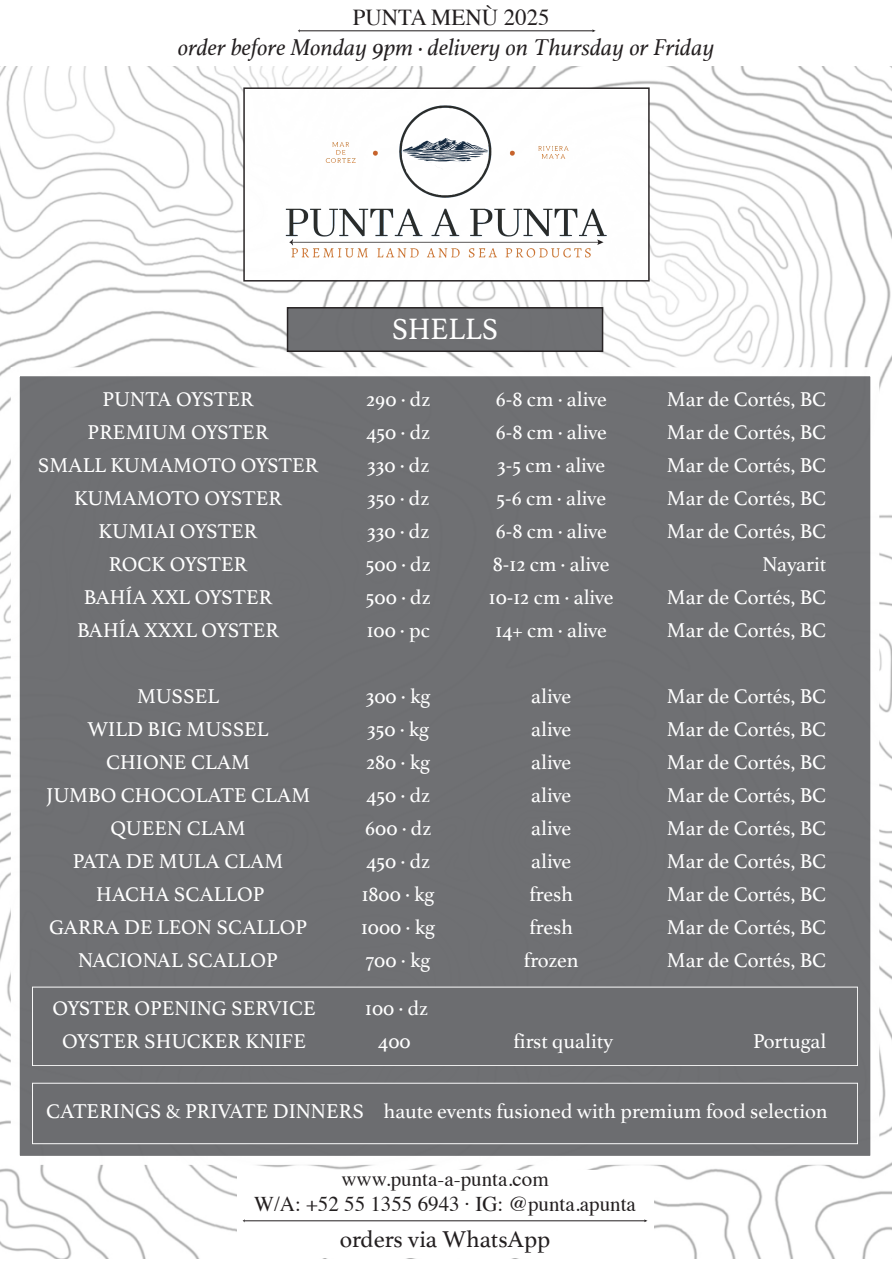
<style>
.page{position:relative;width:893px;height:1263px;background:#fff}
.page>*{position:absolute;margin:0;border:0;box-sizing:border-box;transform-origin:0 0}
.t1{font:30.9px "Athelas";color:#fff}
.t2{font:italic 24px "Athelas";color:#231f20}
.t3{font:24px "Athelas";color:#231f20}
.t4{font:22.8px "Times";color:#231f20}
.t5{font:21px/33px "Athelas";color:#fff;text-align:center}
.t6{font:21px/25.2px "Times";color:#231f20;text-align:center}
</style>
<div class="page">
<img style="left:0;top:66px;width:891px;height:1192px">
<div style="left:243px;top:87px;width:407px;height:195px;background:#fff;border:2px solid #231f20"></div>
<img style="left:285px;top:105px;width:322px;height:153px">
<div style="left:287px;top:307px;width:316px;height:45px;background:#6c6d70;border:2px solid #231f20"></div>
<div style="left:237px;top:1170px;width:416px;height:88px;background:#fff"></div>
<hr style="left:244px;top:1220px;width:401px;height:1px;background:#231f20">
<hr style="left:299px;top:31px;width:294px;height:1px;background:#231f20">
<div style="left:11px;top:367px;width:868px;height:798px;background:#6c6d70;border:9px solid #fff"></div>
<div style="left:32px;top:987px;width:826px;height:79px;background:#6c6d70;border:1px solid #fff"></div>
<div style="left:32px;top:1083px;width:826px;height:61px;background:#6c6d70;border:1px solid #fff"></div>
<p class="t4" style="left:353px;top:-4px;width:198px">PUNTA MENÙ 2025</p>
<p class="t2" style="left:178px;top:28px;width:538px">order before Monday 9pm · delivery on Thursday or Friday</p>
<p class="t5" style="left:38px;top:382px;width:282px">PUNTA OYSTER<br>PREMIUM OYSTER<br>SMALL KUMAMOTO OYSTER<br>KUMAMOTO OYSTER<br>KUMIAI OYSTER<br>ROCK OYSTER<br>BAHÍA XXL OYSTER<br>BAHÍA XXXL OYSTER</p>
<p class="t5" style="left:46px;top:679px;width:266px">MUSSEL<br>WILD BIG MUSSEL<br>CHIONE CLAM<br>JUMBO CHOCOLATE CLAM<br>QUEEN CLAM<br>PATA DE MULA CLAM<br>HACHA SCALLOP<br>GARRA DE LEON SCALLOP<br>NACIONAL SCALLOP</p>
<p class="t5" style="left:52px;top:991px;width:265px">OYSTER OPENING SERVICE<br>OYSTER SHUCKER KNIFE</p>
<h1 class="t1" style="left:392px;top:304px;width:108px">SHELLS</h1>
<p class="t5" style="left:366px;top:382px;width:66px;text-align:justify">290 · dz 450 · dz 330 · dz 350 · dz 330 · dz 500 · dz 500 · dz 100 · pc</p>
<p class="t5" style="left:361px;top:679px;width:76px;text-align:left">300 · kg<br>350 · kg<br>280 · kg<br>450 · dz<br>600 · dz<br>450 · dz<br>1800 · kg<br>1000 · kg<br>700 · kg</p>
<p class="t5" style="left:365px;top:991px;width:64px">100 · dz<br>400</p>
<p class="t5" style="left:489px;top:382px;width:126px">6-8 cm · alive<br>6-8 cm · alive<br>3-5 cm · alive<br>5-6 cm · alive<br>6-8 cm · alive<br>8-12 cm · alive<br>10-12 cm · alive<br>14+ cm · alive</p>
<p class="t5" style="left:524px;top:679px;width:56px">alive alive alive alive alive alive fresh fresh frozen</p>
<p class="t5" style="left:513px;top:1023px;width:101px">first quality</p>
<p class="t5" style="left:667px;top:382px;width:161px;text-align:right">Mar de Cortés, BC<br>Mar de Cortés, BC<br>Mar de Cortés, BC<br>Mar de Cortés, BC<br>Mar de Cortés, BC<br>Nayarit<br>Mar de Cortés, BC<br>Mar de Cortés, BC</p>
<p class="t5" style="left:667px;top:679px;width:161px;text-align:justify">Mar de Cortés, BC Mar de Cortés, BC Mar de Cortés, BC Mar de Cortés, BC Mar de Cortés, BC Mar de Cortés, BC Mar de Cortés, BC Mar de Cortés, BC Mar de Cortés, BC</p>
<p class="t5" style="left:753px;top:1023px;width:75px">Portugal</p>
<p class="t5" style="left:46px;top:1093px;width:783px">CATERINGS &amp; PRIVATE DINNERS haute events fusioned with premium food selection</p>
<p class="t6" style="left:254px;top:1164px;width:383px">www.punta-a-punta.com<br>W/A: +52 55 1355 6943 · IG: @punta.apunta</p>
<p class="t3" style="left:340px;top:1220px;width:212px">orders via WhatsApp</p>
</div>
